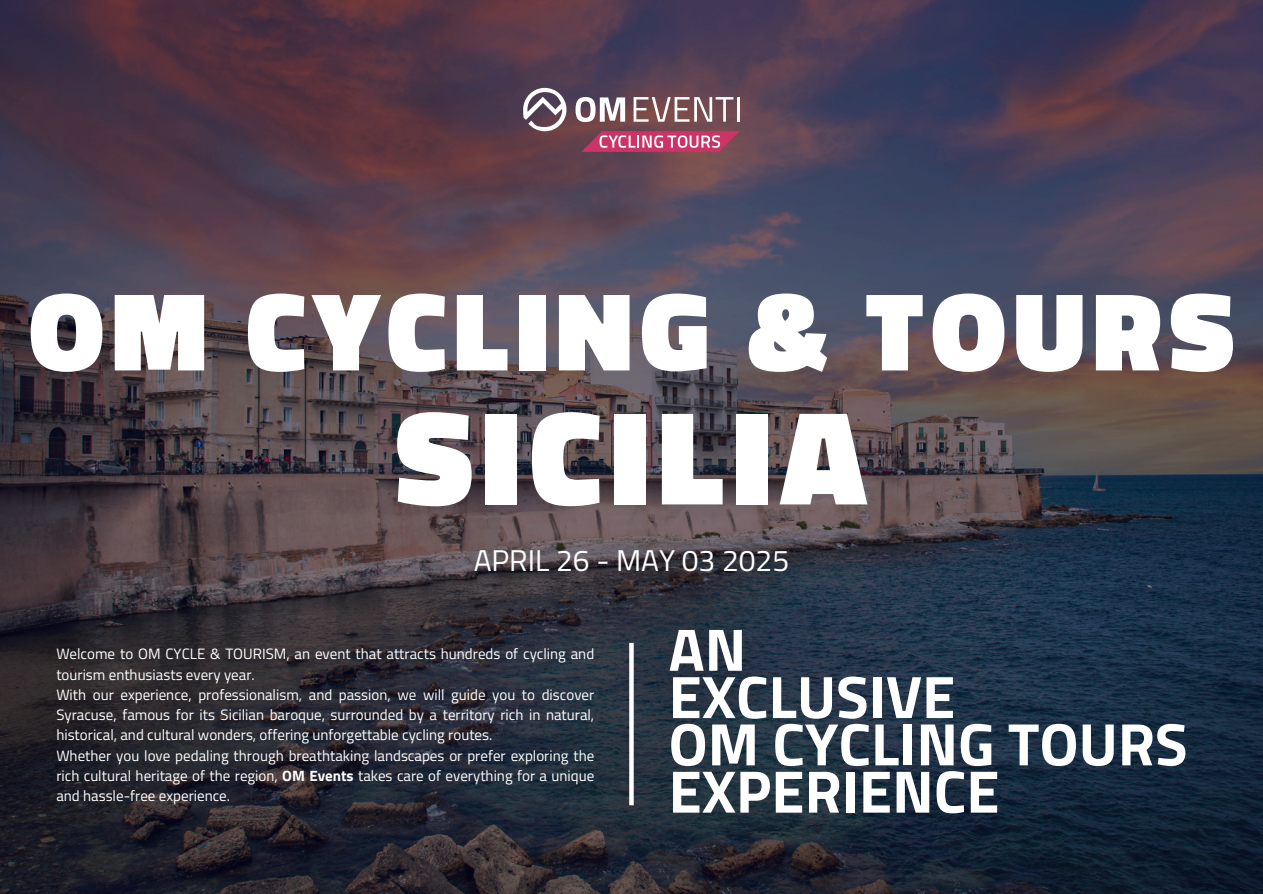
<style>
.page{position:relative;width:1263px;height:894px;background:#fff}
.page>*{position:absolute;margin:0;border:0;box-sizing:border-box;transform-origin:0 0}
.t1{font:900 135px "Titillium Web";letter-spacing:.065em;color:#fff}
.t2{font:900 112.5px "Titillium Web";letter-spacing:.065em;color:#fff}
.t3{font:700 60px/47.2px "Titillium Web";color:#fff}
.t4{font:30px "Titillium Web";color:#fff}
.t5{font:15px/20.2px "Titillium Web";color:#fff;text-align:justify}
.s1{font-weight:700}
</style>
<div class="page">
<img style="left:0;top:0;width:1263px;height:893px">
<div style="left:629px;top:642px;width:5px;height:163px;background:#fff"></div>
<svg style="left:575px;top:97px;width:50px;height:25px"></svg>
<svg style="left:634px;top:97px;width:99px;height:25px"></svg>
<hr style="left:737px;top:97px;width:3px;height:25px;background:#fff">
<svg style="left:523px;top:88px;width:43px;height:43px"></svg>
<svg style="left:581px;top:131px;width:159px;height:21px;background:#c6577b"></svg>
<p class="t2" style="left:29px;top:243px;width:1207px">OM CYCLING &amp; TOURS</p>
<p class="t1" style="left:395px;top:351px;width:473px">SICILIA</p>
<p class="t4" style="left:474px;top:536px;width:317px">APRIL 26 - MAY 03 2025</p>
<h1 class="t5" style="left:56px;top:643px;width:539px">Welcome to OM CYCLE &amp; TOURISM, an event that attracts hundreds of cycling and tourism enthusiasts every year.</h1>
<h3 class="t5" style="left:56px;top:684px;width:539px">With our experience, professionalism, and passion, we will guide you to discover Syracuse, famous for its Sicilian baroque, surrounded by a territory rich in natural, historical, and cultural wonders, offering unforgettable cycling routes.</h3>
<h2 class="t5" style="left:56px;top:744px;width:539px">Whether you love pedaling through breathtaking landscapes or prefer exploring the rich cultural heritage of the region, <span class="s1">OM Events</span> takes care of everything for a unique and hassle-free experience.</h2>
<p class="t3" style="left:669px;top:624px;width:521px">AN<br>EXCLUSIVE<br>OM CYCLING TOURS<br>EXPERIENCE</p>
</div>
